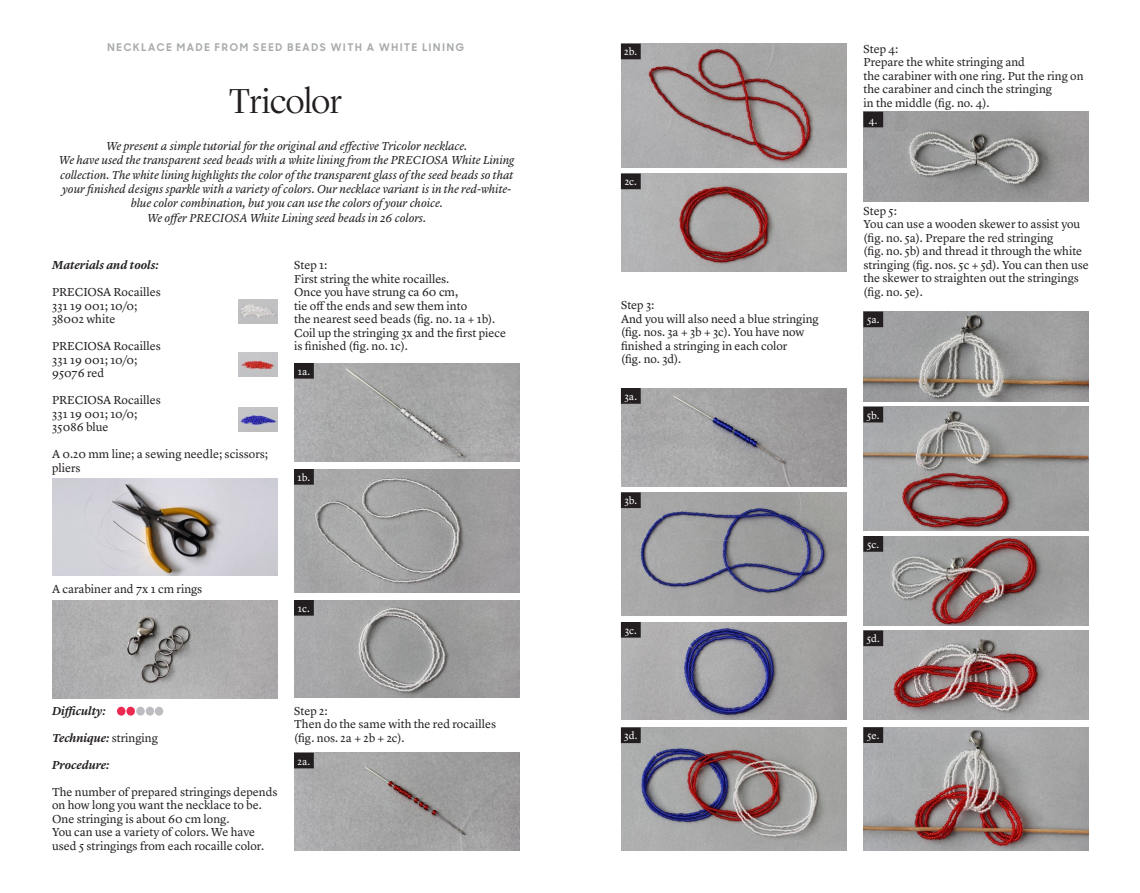
<style>
.page{position:relative;width:1140px;height:893px;background:#fff}
.page>*{position:absolute;margin:0;border:0;box-sizing:border-box;transform-origin:0 0}
.t1{font:300 36px "Lyon Display";letter-spacing:-.025em;color:#231f20}
.t2{font:12px/13.5px "Lyon Text";color:#231f20}
.t3{font:italic 12px/14.4px "Lyon Text";letter-spacing:-.005em;color:#231f20;text-align:center}
.t4{font:italic 600 12px "Lyon Text";letter-spacing:-.005em;color:#231f20}
.t5{font:10.5px "Lyon Text";color:#fff}
.t6{font:700 10.5px "Sharp Sans Display No 1";letter-spacing:.17em;color:#a8abac}
.s1{font-weight:400;font-style:normal}
</style>
<div class="page">
<img style="left:239px;top:299px;width:38px;height:24px">
<img style="left:239px;top:353px;width:38px;height:24px">
<img style="left:239px;top:407px;width:38px;height:24px">
<img style="left:52px;top:478px;width:225px;height:98px">
<img style="left:294px;top:363px;width:226px;height:98px">
<img style="left:294px;top:469px;width:226px;height:123px">
<img style="left:621px;top:44px;width:225px;height:123px">
<img style="left:621px;top:492px;width:225px;height:124px">
<img style="left:294px;top:600px;width:226px;height:98px">
<img style="left:621px;top:174px;width:225px;height:97px">
<img style="left:863px;top:112px;width:226px;height:89px">
<img style="left:863px;top:312px;width:226px;height:89px">
<img style="left:863px;top:536px;width:226px;height:89px">
<img style="left:863px;top:631px;width:226px;height:89px">
<img style="left:863px;top:727px;width:226px;height:124px">
<img style="left:863px;top:407px;width:226px;height:123px">
<img style="left:621px;top:622px;width:225px;height:98px">
<img style="left:621px;top:727px;width:225px;height:124px">
<img style="left:294px;top:753px;width:226px;height:98px">
<img style="left:621px;top:389px;width:225px;height:98px">
<img style="left:52px;top:600px;width:225px;height:98px">
<div style="left:146px;top:707px;width:8px;height:9px;background:#bcbdc0;border-radius:50%"></div>
<div style="left:136px;top:707px;width:9px;height:9px;background:#bcbdc0;border-radius:50%"></div>
<div style="left:117px;top:707px;width:8px;height:9px;background:#ed2851;border-radius:50%"></div>
<div style="left:126px;top:707px;width:9px;height:9px;background:#ed2851;border-radius:50%"></div>
<div style="left:155px;top:707px;width:8px;height:9px;background:#bcbdc0;border-radius:50%"></div>
<div style="left:294px;top:363px;width:19px;height:15px;background:#231f20"></div>
<div style="left:294px;top:363px;width:20px;height:15px;border:1px solid #231f20"></div>
<div style="left:294px;top:469px;width:19px;height:15px;background:#231f20"></div>
<div style="left:294px;top:469px;width:20px;height:16px;border:1px solid #231f20"></div>
<div style="left:294px;top:600px;width:19px;height:15px;background:#231f20"></div>
<div style="left:294px;top:600px;width:20px;height:15px;border:1px solid #231f20"></div>
<div style="left:294px;top:753px;width:19px;height:15px;background:#231f20"></div>
<div style="left:294px;top:753px;width:20px;height:15px;border:1px solid #231f20"></div>
<div style="left:621px;top:44px;width:19px;height:15px;background:#231f20"></div>
<div style="left:864px;top:112px;width:18px;height:15px;background:#231f20"></div>
<div style="left:863px;top:112px;width:20px;height:15px;border:1px solid #231f20"></div>
<div style="left:864px;top:312px;width:18px;height:15px;background:#231f20"></div>
<div style="left:863px;top:312px;width:20px;height:15px;border:1px solid #231f20"></div>
<div style="left:864px;top:407px;width:18px;height:15px;background:#231f20"></div>
<div style="left:863px;top:407px;width:20px;height:15px;border:1px solid #231f20"></div>
<div style="left:864px;top:537px;width:18px;height:14px;background:#231f20"></div>
<div style="left:863px;top:536px;width:20px;height:16px;border:1px solid #231f20"></div>
<div style="left:864px;top:631px;width:18px;height:15px;background:#231f20"></div>
<div style="left:863px;top:631px;width:20px;height:15px;border:1px solid #231f20"></div>
<div style="left:864px;top:728px;width:18px;height:14px;background:#231f20"></div>
<div style="left:863px;top:727px;width:20px;height:16px;border:1px solid #231f20"></div>
<div style="left:621px;top:174px;width:19px;height:15px;background:#231f20"></div>
<div style="left:621px;top:389px;width:19px;height:14px;background:#231f20"></div>
<div style="left:621px;top:388px;width:19px;height:16px;border:1px solid #231f20"></div>
<div style="left:621px;top:493px;width:19px;height:15px;background:#231f20"></div>
<div style="left:621px;top:492px;width:19px;height:16px;border:1px solid #231f20"></div>
<div style="left:621px;top:622px;width:19px;height:15px;background:#231f20"></div>
<div style="left:621px;top:728px;width:19px;height:15px;background:#231f20"></div>
<p class="t6" style="left:107px;top:39px;width:358px">NECKLACE MADE FROM SEED BEADS WITH A WHITE LINING</p>
<h1 class="t1" style="left:229px;top:75px;width:114px">Tricolor</h1>
<p class="t3" style="left:59px;top:138px;width:456px">We present a simple tutorial for the original and effective Tricolor necklace.<br>We have used the transparent seed beads with a white lining from the PRECIOSA White Lining collection. The white lining highlights the color of the transparent glass of the seed beads so that your finished designs sparkle with a variety of colors. Our necklace variant is in the red-white&shy;blue color combination, but you can use the colors of your choice.<br>We offer PRECIOSA White Lining seed beads in 26 colors.</p>
<p class="t4" style="left:52px;top:256px;width:108px">Materials and tools:</p>
<p class="t2" style="left:52px;top:284px;width:110px">PRECIOSA Rocailles<br>331 19 001; 10/0;<br>38002 white</p>
<p class="t2" style="left:52px;top:338px;width:110px">PRECIOSA Rocailles<br>331 19 001; 10/0;<br>95076 red</p>
<p class="t2" style="left:52px;top:392px;width:110px">PRECIOSA Rocailles<br>331 19 001; 10/0;<br>35086 blue</p>
<p class="t2" style="left:52px;top:446px;width:217px">A 0.20 mm line; a sewing needle; scissors; pliers</p>
<p class="t2" style="left:294px;top:257px;width:214px">Step 1:<br>First string the white rocailles.<br>Once you have strung ca 60 cm,<br>tie off the ends and sew them into<br>the nearest seed beads (fig. no. 1a + 1b).<br>Coil up the stringing 3x and the first piece is finished (fig. no. 1c).</p>
<p class="t5" style="left:298px;top:363px;width:14px">1a.</p>
<p class="t5" style="left:297px;top:469px;width:14px">1b.</p>
<p class="t2" style="left:52px;top:581px;width:152px">A carabiner and 7x 1 cm rings</p>
<p class="t5" style="left:298px;top:600px;width:13px">1c.</p>
<p class="t4" style="left:52px;top:701px;width:55px">Difficulty:</p>
<p class="t4" style="left:52px;top:728px;width:107px">Technique: <span class="s1">stringing</span></p>
<p class="t4" style="left:52px;top:755px;width:59px">Procedure:</p>
<p class="t2" style="left:52px;top:784px;width:227px">The number of prepared stringings depends on how long you want the necklace to be.<br>One stringing is about 60 cm long.<br>You can use a variety of colors. We have used 5 stringings from each rocaille color.</p>
<p class="t2" style="left:294px;top:703px;width:203px">Step 2:<br>Then do the same with the red rocailles (fig. nos. 2a + 2b + 2c).</p>
<p class="t5" style="left:297px;top:753px;width:14px">2a.</p>
<p class="t5" style="left:624px;top:44px;width:15px">2b.</p>
<p class="t5" style="left:624px;top:174px;width:14px">2c.</p>
<p class="t2" style="left:621px;top:298px;width:199px">Step 3:<br>And you will also need a blue stringing (fig. nos. 3a + 3b + 3c). You have now finished a stringing in each color<br>(fig. no. 3d).</p>
<p class="t5" style="left:624px;top:388px;width:14px">3a.</p>
<p class="t5" style="left:624px;top:493px;width:14px">3b.</p>
<p class="t5" style="left:625px;top:622px;width:14px">3c.</p>
<p class="t5" style="left:624px;top:728px;width:15px">3d.</p>
<p class="t2" style="left:863px;top:41px;width:221px">Step 4:<br>Prepare the white stringing and<br>the carabiner with one ring. Put the ring on the carabiner and cinch the stringing<br>in the middle (fig. no. 4).</p>
<p class="t5" style="left:868px;top:112px;width:10px">4.</p>
<p class="t2" style="left:863px;top:203px;width:227px">Step 5:<br>You can use a wooden skewer to assist you (fig. no. 5a). Prepare the red stringing<br>(fig. no. 5b) and thread it through the white stringing (fig. nos. 5c + 5d). You can then use the skewer to straighten out the stringings (fig. no. 5e).</p>
<p class="t5" style="left:867px;top:312px;width:14px">5a.</p>
<p class="t5" style="left:867px;top:407px;width:14px">5b.</p>
<p class="t5" style="left:867px;top:536px;width:14px">5c.</p>
<p class="t5" style="left:866px;top:631px;width:15px">5d.</p>
<p class="t5" style="left:867px;top:727px;width:14px">5e.</p>
</div>
